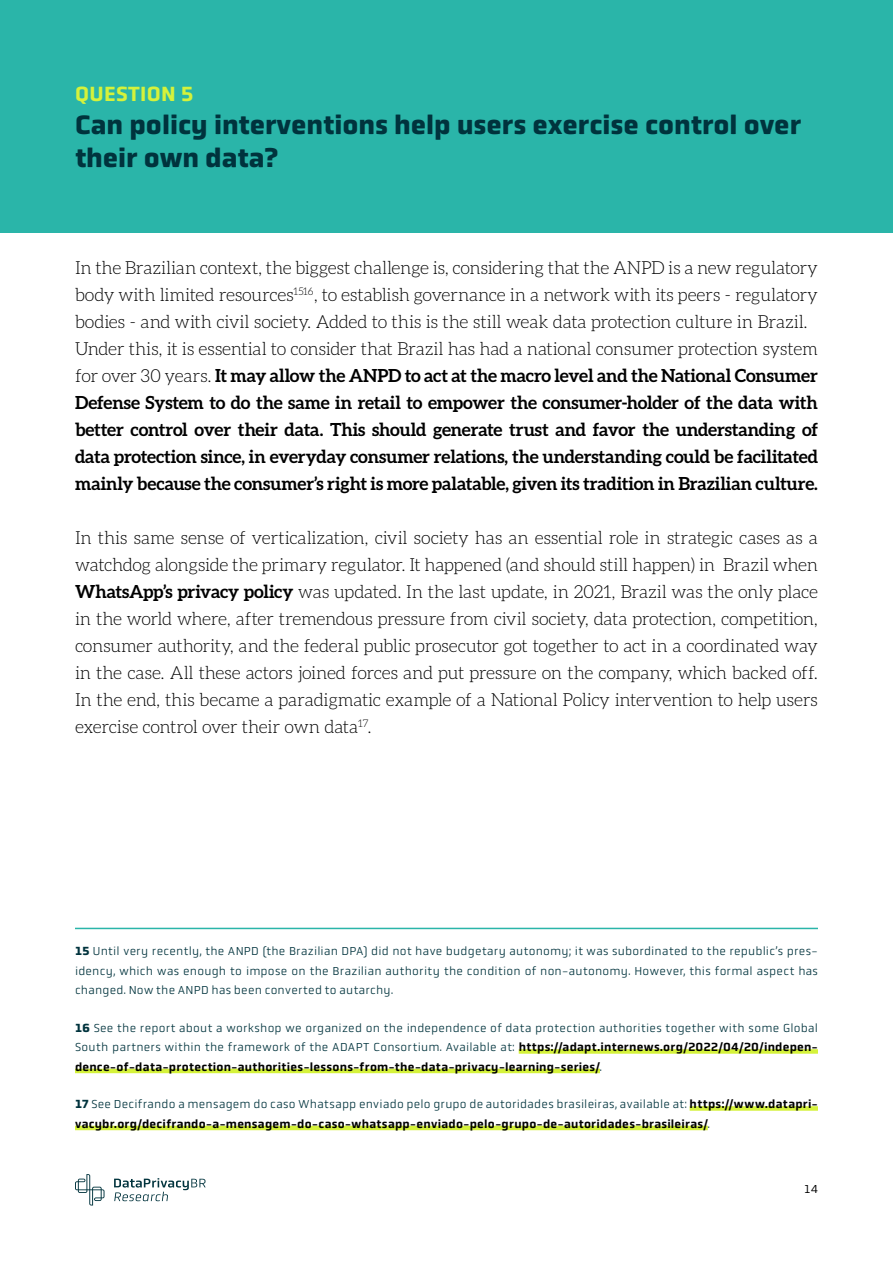
<style>
.page{position:relative;width:893px;height:1263px;background:#fff}
.page>*{position:absolute;margin:0;border:0;box-sizing:border-box;transform-origin:0 0}
.t1{font:700 27px/33px "Obvia";color:#00333d}
.t2{font:600 21px "Obvia";letter-spacing:.015em;color:#d5f23b}
.t3{font:300 18px/27px "Aleo";letter-spacing:-.015em;color:#000;text-align:justify}
.t4{font:700 18px/27px "Aleo";letter-spacing:-.005em;color:#000;text-align:justify}
.footnotes{font:300 12px/19.5px "Obvia";letter-spacing:.03em;color:#00333d;text-align:justify}
.footnotes-2{font:500 12px/19.5px "Obvia";letter-spacing:.02em;color:#000}
.t5{font:12px "Obvia";color:#000}
.s1{font-weight:300}
.s2{font-weight:700}
.s3{font-weight:500;color:#000}
.s4{font-weight:700;color:#00333d}
.s5{font-weight:300;color:#00333d}
</style>
<div class="page">
<svg style="left:114px;top:1178px;width:92px;height:23px"></svg>
<svg style="left:75px;top:1174px;width:29px;height:31px"></svg>
<hr style="left:75px;top:928px;width:743px;height:1px;background:#2ab5a9">
<div style="left:519px;top:1049px;width:299px;height:5px;background:#d5f23b"></div>
<hr style="left:75px;top:1069px;width:525px;height:4px;background:#d5f23b">
<div style="left:690px;top:1106px;width:128px;height:5px;background:#d5f23b"></div>
<hr style="left:75px;top:1126px;width:633px;height:4px;background:#d5f23b">
<div style="left:0;top:0;width:893px;height:233px;background:#2ab5a9"></div>
<p class="t2" style="left:75px;top:81px;width:120px">QUESTION 5</p>
<p class="t1" style="left:75px;top:108px;width:728px">Can policy interventions help users exercise control over their own data?</p>
<p class="t3" style="left:75px;top:254px;width:744px">In the Brazilian context, the biggest challenge is, considering that the ANPD is a new regulatory body with limited resources<sup>1516</sup>, to establish governance in a network with its peers - regulatory bodies - and with civil society. Added to this is the still weak data protection culture in Brazil.</p>
<p class="t4" style="left:75px;top:335px;width:745px"><span class="s1">Under this, it is essential to consider that Brazil has had a national consumer protection system for over 30 years.</span> It may allow the ANPD to act at the macro level and the National Consumer Defense System to do the same in retail to empower the consumer-holder of the data with better control over their data. This should generate trust and favor the understanding of data protection since, in everyday consumer relations, the understanding could be facilitated mainly because the consumer’s right is more palatable, given its tradition in Brazilian culture.</p>
<p class="t3" style="left:75px;top:524px;width:744px">In this same sense of verticalization, civil society has an essential role in strategic cases as a watchdog alongside the primary regulator. It happened (and should still happen) in Brazil when <span class="s2">WhatsApp’s privacy policy</span> was updated. In the last update, in 2021, Brazil was the only place in the world where, after tremendous pressure from civil society, data protection, competition, consumer authority, and the federal public prosecutor got together to act in a coordinated way in the case. All these actors joined forces and put pressure on the company, which backed off.<br>In the end, this became a paradigmatic example of a National Policy intervention to help users exercise control over their own data<sup>17</sup>.</p>
<p class="footnotes" style="left:75px;top:942px;width:744px"><span class="s2">15</span> Until very recently, the ANPD (the Brazilian DPA) did not have budgetary autonomy; it was subordinated to the republic’s pres&shy;idency, which was enough to impose on the Brazilian authority the condition of non-autonomy. However, this formal aspect has changed. Now the ANPD has been converted to autarchy.</p>
<p class="footnotes" style="left:75px;top:1018px;width:744px"><span class="s2">16</span> See the report about a workshop we organized on the independence of data protection authorities together with some Global South partners within the framework of the ADAPT Consortium. Available at: <span class="s3">https://adapt.internews.org/2022/04/20/indepen&shy;dence-of-data-protection-authorities-lessons-from-the-data-privacy-learning-series/</span>.</p>
<p class="footnotes-2" style="left:75px;top:1095px;width:744px"><span class="s4">17</span> <span class="s5">See Decifrando a mensagem do caso Whatsapp enviado pelo grupo de autoridades brasileiras, available at:</span> https://www.datapri&shy;vacybr.org/decifrando-a-mensagem-do-caso-whatsapp-enviado-pelo-grupo-de-autoridades-brasileiras/<span class="s5">.</span></p>
<p class="t5" style="left:804px;top:1182px;width:15px">14</p>
</div>
